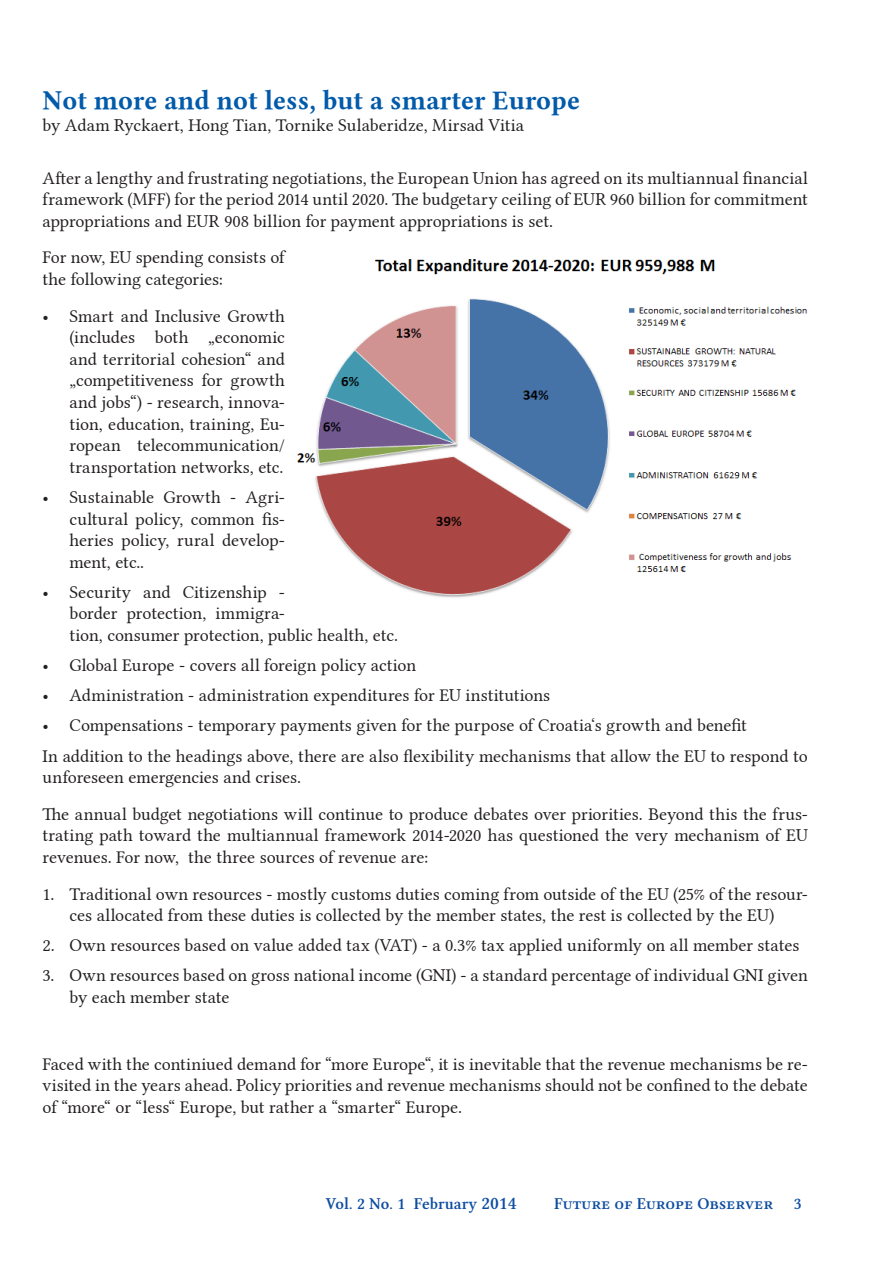
<style>
.page{position:relative;width:893px;height:1263px;background:#fff}
.page>*{position:absolute;margin:0;border:0;box-sizing:border-box;transform-origin:0 0}
.Titel{font:27px "Linux Libertine GB";color:#015aaa}
.Normal_ohne_Initial{font:18px/21.6px "Lin Libertine";color:#231f20;text-align:justify}
.t1{font:16.5px "Lin Libertine Z";color:#0d4da1}
.s1{font-size:18px}
</style>
<div class="page">
<img style="left:298px;top:259px;width:510px;height:339px">
<p class="Titel" style="left:43px;top:82px;width:539px">Not more and not less, but a smarter Europe</p>
<p class="Normal_ohne_Initial" style="left:43px;top:112px;width:483px">by Adam Ryckaert, Hong Tian, Tornike Sulaberidze, Mirsad Vitia</p>
<p class="Normal_ohne_Initial" style="left:43px;top:165px;width:767px">After a lengthy and frustrating negotiations, the European Union has agreed on its multiannual financial framework (MFF) for the period 2014 until 2020. The budgetary ceiling of EUR 960 billion for commitment appropriations and EUR 908 billion for payment appropriations is set.</p>
<p class="Normal_ohne_Initial" style="left:43px;top:245px;width:244px">For now, EU spending consists of the following categories:</p>
<p class="Normal_ohne_Initial" style="left:70px;top:303px;width:217px;text-indent:-27px">• Smart and Inclusive Growth (includes both „economic and territorial cohesion“ and „competitiveness for growth and jobs“) - research, innova&shy;tion, education, training, Eu&shy;ropean telecommunication/ transportation networks, etc.</p>
<p class="Normal_ohne_Initial" style="left:70px;top:484px;width:217px;text-indent:-27px">• Sustainable Growth - Agri&shy;cultural policy, common fis&shy;heries policy, rural develop&shy;ment, etc..</p>
<p class="Normal_ohne_Initial" style="left:70px;top:579px;width:330px;text-align:left;text-indent:-27px">• Security and Citizenship -<br>border protection, immigra-<br>tion, consumer protection, public health, etc.</p>
<p class="Normal_ohne_Initial" style="left:43px;top:652px;width:375px">• Global Europe - covers all foreign policy action</p>
<p class="Normal_ohne_Initial" style="left:43px;top:683px;width:509px">• Administration - administration expenditures for EU institutions</p>
<p class="Normal_ohne_Initial" style="left:43px;top:713px;width:706px">• Compensations - temporary payments given for the purpose of Croatia‘s growth and benefit</p>
<p class="Normal_ohne_Initial" style="left:43px;top:743px;width:767px">In addition to the headings above, there are also flexibility mechanisms that allow the EU to respond to unforeseen emergencies and crises.</p>
<p class="Normal_ohne_Initial" style="left:43px;top:801px;width:767px">The annual budget negotiations will continue to produce debates over priorities. Beyond this the frus&shy;trating path toward the multiannual framework 2014-2020 has questioned the very mechanism of EU revenues. For now, the three sources of revenue are:</p>
<p class="Normal_ohne_Initial" style="left:43px;top:881px;width:767px;text-align:center">1. Traditional own resources - mostly customs duties coming from outside of the EU (25% of the resour&shy;ces allocated from these duties is collected by the member states, the rest is collected by the EU)</p>
<p class="Normal_ohne_Initial" style="left:43px;top:932px;width:758px">2. Own resources based on value added tax (VAT) - a 0.3% tax applied uniformly on all member states</p>
<p class="Normal_ohne_Initial" style="left:70px;top:963px;width:740px;text-indent:-27px">3. Own resources based on gross national income (GNI) - a standard percentage of individual GNI given by each member state</p>
<p class="Normal_ohne_Initial" style="left:43px;top:1051px;width:767px">Faced with the continiued demand for “more Europe“, it is inevitable that the revenue mechanisms be re&shy;visited in the years ahead. Policy priorities and revenue mechanisms should not be confined to the debate of “more“ or “less“ Europe, but rather a “smarter“ Europe.</p>
<p class="t1" style="left:326px;top:1194px;width:192px">Vol. 2 No. 1 February <span class="s1">2014</span></p>
<p class="t1" style="left:554px;top:1194px;width:249px">Future of Europe Observer 3</p>
</div>
